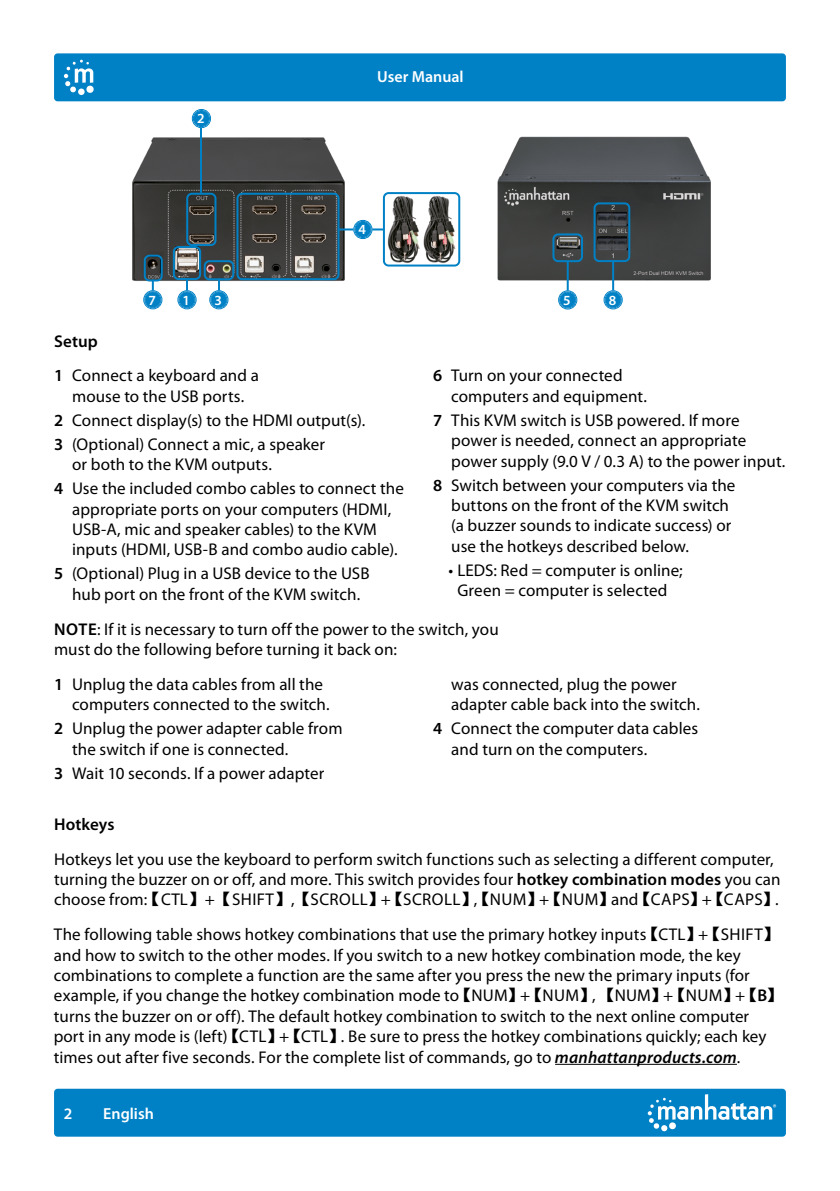
<style>
.page{position:relative;width:840px;height:1191px;background:#fff}
.page>*{position:absolute;margin:0;border:0;box-sizing:border-box;transform-origin:0 0}
.t1{font:17px/20.4px "Myriad Pro";letter-spacing:.005em;color:#000}
.t2{font:600 17px "Myriad Pro";letter-spacing:.005em;color:#000}
.t3{font:600 16px "Myriad Pro";color:#fff}
.t4{font:600 14px "Myriad Pro";color:#fff}
.s1{font-weight:600}
.s2{font-family:"Sim Sun"}
.s3{font-weight:600;font-style:italic}
</style>
<div class="page">
<div style="left:54px;top:1088px;width:731px;height:48px;background:#0081c6;border-radius:4px"></div>
<div style="left:54px;top:53px;width:731px;height:48px;background:#0081c6;border-radius:4px"></div>
<svg style="left:647px;top:1094px;width:128px;height:35px"></svg>
<div style="left:78px;top:88px;width:7px;height:7px;background:#fff;border-radius:50%"></div>
<svg style="left:64px;top:60px;width:30px;height:33px"></svg>
<hr style="left:554px;top:1064px;width:182px;height:1px;background:#000">
<img style="left:132px;top:137px;width:213px;height:144px">
<img style="left:387px;top:196px;width:69px;height:67px">
<div style="left:383px;top:192px;width:77px;height:74px;border:2px solid #0081c6;border-radius:5px"></div>
<div style="left:236px;top:193px;width:103px;height:87px;border:2px solid #0081c6;border-radius:5px"></div>
<hr style="left:339px;top:228px;width:44px;height:2px;background:#0081c6">
<div style="left:354px;top:221px;width:17px;height:17px;background:#0081c6;border-radius:50%"></div>
<div style="left:353px;top:220px;width:19px;height:19px;border:2px solid #fff;border-radius:50%"></div>
<div style="left:353px;top:220px;width:19px;height:19px;border:1px solid #0081c6;border-radius:50%"></div>
<div style="left:354px;top:221px;width:17px;height:17px;border:1px solid #0081c6;border-radius:50%"></div>
<div style="left:186px;top:193px;width:30px;height:53px;border:2px solid #0081c6;border-radius:5px"></div>
<div style="left:173px;top:246px;width:28px;height:34px;border:2px solid #0081c6;border-radius:5px"></div>
<hr style="left:200px;top:119px;width:2px;height:74px;background:#0081c6">
<div style="left:193px;top:110px;width:17px;height:17px;background:#0081c6;border-radius:50%"></div>
<div style="left:192px;top:109px;width:19px;height:19px;border:2px solid #fff;border-radius:50%"></div>
<div style="left:192px;top:109px;width:19px;height:19px;border:1px solid #0081c6;border-radius:50%"></div>
<div style="left:193px;top:110px;width:16px;height:17px;border:1px solid #0081c6;border-radius:50%"></div>
<hr style="left:186px;top:278px;width:2px;height:22px;background:#0081c6">
<div style="left:178px;top:291px;width:17px;height:17px;background:#0081c6;border-radius:50%"></div>
<div style="left:177px;top:290px;width:19px;height:19px;border:2px solid #fff;border-radius:50%"></div>
<div style="left:177px;top:290px;width:19px;height:19px;border:1px solid #0081c6;border-radius:50%"></div>
<div style="left:179px;top:291px;width:16px;height:17px;border:1px solid #0081c6;border-radius:50%"></div>
<svg style="left:218px;top:280px;width:2px;height:10px"></svg>
<div style="left:210px;top:291px;width:17px;height:17px;background:#0081c6;border-radius:50%"></div>
<div style="left:209px;top:290px;width:19px;height:19px;border:2px solid #fff;border-radius:50%"></div>
<div style="left:209px;top:290px;width:19px;height:19px;border:1px solid #0081c6;border-radius:50%"></div>
<div style="left:210px;top:291px;width:17px;height:17px;border:1px solid #0081c6;border-radius:50%"></div>
<div style="left:204px;top:260px;width:30px;height:20px;border:2px solid #0081c6;border-radius:5px"></div>
<div style="left:144px;top:255px;width:19px;height:26px;border:2px solid #0081c6;border-radius:5px"></div>
<hr style="left:152px;top:280px;width:2px;height:21px;background:#0081c6">
<div style="left:144px;top:291px;width:17px;height:17px;background:#0081c6;border-radius:50%"></div>
<div style="left:143px;top:290px;width:19px;height:19px;border:2px solid #fff;border-radius:50%"></div>
<div style="left:143px;top:290px;width:19px;height:19px;border:1px solid #0081c6;border-radius:50%"></div>
<div style="left:144px;top:291px;width:17px;height:17px;border:1px solid #0081c6;border-radius:50%"></div>
<img style="left:497px;top:136px;width:213px;height:145px">
<hr style="left:566px;top:261px;width:2px;height:38px;background:#0081c6">
<div style="left:559px;top:291px;width:17px;height:17px;background:#0081c6;border-radius:50%"></div>
<div style="left:558px;top:290px;width:18px;height:19px;border:2px solid #fff;border-radius:50%"></div>
<div style="left:558px;top:290px;width:18px;height:19px;border:1px solid #0081c6;border-radius:50%"></div>
<div style="left:559px;top:292px;width:16px;height:16px;border:1px solid #0081c6;border-radius:50%"></div>
<div style="left:552px;top:233px;width:30px;height:29px;border:2px solid #0081c6;border-radius:5px"></div>
<hr style="left:611px;top:261px;width:2px;height:38px;background:#0081c6">
<div style="left:604px;top:291px;width:17px;height:17px;background:#0081c6;border-radius:50%"></div>
<div style="left:603px;top:290px;width:19px;height:19px;border:2px solid #fff;border-radius:50%"></div>
<div style="left:603px;top:290px;width:19px;height:19px;border:1px solid #0081c6;border-radius:50%"></div>
<div style="left:604px;top:291px;width:17px;height:17px;border:1px solid #0081c6;border-radius:50%"></div>
<div style="left:593px;top:202px;width:37px;height:60px;border:2px solid #0081c6;border-radius:5px"></div>
<p class="t4" style="left:197px;top:110px;width:9px">2</p>
<p class="t3" style="left:377px;top:66px;width:88px">User Manual</p>
<p class="t4" style="left:358px;top:221px;width:9px">4</p>
<p class="t4" style="left:148px;top:291px;width:9px">7</p>
<p class="t4" style="left:182px;top:291px;width:9px">1</p>
<p class="t4" style="left:214px;top:291px;width:9px">3</p>
<p class="t4" style="left:563px;top:291px;width:9px">5</p>
<p class="t4" style="left:608px;top:291px;width:9px">8</p>
<p class="t1" style="left:54px;top:323px;width:206px;line-height:34.8px"><span class="s1">Setup<br>1</span> Connect a keyboard and a</p>
<p class="t1" style="left:54px;top:384px;width:312px;line-height:24px;text-indent:18px">mouse to the USB ports.<br><span class="s1">2</span> Connect display(s) to the HDMI output(s).<br><span class="s1">3</span> (Optional) Connect a mic, a speaker</p>
<p class="t1" style="left:54px;top:452px;width:351px;line-height:24px;text-indent:18px">or both to the KVM outputs.<br><span class="s1">4</span> Use the included combo cables to connect the</p>
<p class="t1" style="left:72px;top:498px;width:327px">appropriate ports on your computers (HDMI,<br>USB-A, mic and speaker cables) to the KVM inputs (HDMI, USB-B and combo audio cable).</p>
<p class="t1" style="left:54px;top:563px;width:317px;text-align:center"><span class="s1">5</span> (Optional) Plug in a USB device to the USB hub port on the front of the KVM switch.</p>
<p class="t1" style="left:451px;top:365px;width:197px;text-indent:-18px"><span class="s1">6</span> Turn on your connected computers and equipment.</p>
<p class="t1" style="left:451px;top:409px;width:335px;text-indent:-18px"><span class="s1">7</span> This KVM switch is USB powered. If more power is needed, connect an appropriate power supply (9.0 V / 0.3 A) to the power input.</p>
<p class="t1" style="left:451px;top:474px;width:285px;text-indent:-18px"><span class="s1">8</span> Switch between your computers via the buttons on the front of the KVM switch (a buzzer sounds to indicate success) or use the hotkeys described below.</p>
<p class="t1" style="left:448px;top:559px;width:236px;text-align:center">• LEDS: Red = computer is online;<br>Green = computer is selected</p>
<p class="t1" style="left:54px;top:618px;width:446px"><span class="s1">NOTE</span>: If it is necessary to turn off the power to the switch, you must do the following before turning it back on:</p>
<p class="t1" style="left:72px;top:673px;width:259px;text-indent:-18px"><span class="s1">1</span> Unplug the data cables from all the computers connected to the switch.</p>
<p class="t1" style="left:72px;top:718px;width:272px;text-indent:-18px"><span class="s1">2</span> Unplug the power adapter cable from the switch if one is connected.</p>
<p class="t1" style="left:54px;top:762px;width:272px"><span class="s1">3</span> Wait 10 seconds. If a power adapter</p>
<p class="t1" style="left:451px;top:673px;width:250px">was connected, plug the power adapter cable back into the switch.</p>
<p class="t1" style="left:451px;top:718px;width:248px;text-indent:-18px"><span class="s1">4</span> Connect the computer data cables and turn on the computers.</p>
<p class="t2" style="left:54px;top:813px;width:62px">Hotkeys</p>
<p class="t1" style="left:54px;top:848px;width:727px">Hotkeys let you use the keyboard to perform switch functions such as selecting a different computer, turning the buzzer on or off, and more. This switch provides four <span class="s1">hotkey combination modes</span> you can choose from:<span class="s2">【</span>CTL<span class="s2">】</span>+<span class="s2">【</span>SHIFT<span class="s2">】</span>,<span class="s2">【</span>SCROLL<span class="s2">】</span>+<span class="s2">【</span>SCROLL<span class="s2">】</span>,<span class="s2">【</span>NUM<span class="s2">】</span>+<span class="s2">【</span>NUM<span class="s2">】</span>and<span class="s2">【</span>CAPS<span class="s2">】</span>+<span class="s2">【</span>CAPS<span class="s2">】</span>.</p>
<p class="t1" style="left:54px;top:924px;width:729px">The following table shows hotkey combinations that use the primary hotkey inputs<span class="s2">【</span>CTL<span class="s2">】</span>+<span class="s2">【</span>SHIFT<span class="s2">】</span>and how to switch to the other modes. If you switch to a new hotkey combination mode, the key combinations to complete a function are the same after you press the new the primary inputs (for example, if you change the hotkey combination mode to<span class="s2">【</span>NUM<span class="s2">】</span>+<span class="s2">【</span>NUM<span class="s2">】</span>, <span class="s2">【</span>NUM<span class="s2">】</span>+<span class="s2">【</span>NUM<span class="s2">】</span>+<span class="s2">【</span><span class="s1">B</span><span class="s2">】</span>turns the buzzer on or off). The default hotkey combination to switch to the next online computer port in any mode is (left)<span class="s2">【</span>CTL<span class="s2">】</span>+<span class="s2">【</span>CTL<span class="s2">】</span>. Be sure to press the hotkey combinations quickly; each key times out after five seconds. For the complete list of commands, go to <span class="s3">manhattanproducts.com</span>.</p>
<p class="t3" style="left:64px;top:1103px;width:10px">2</p>
<p class="t3" style="left:103px;top:1103px;width:52px">English</p>
</div>
